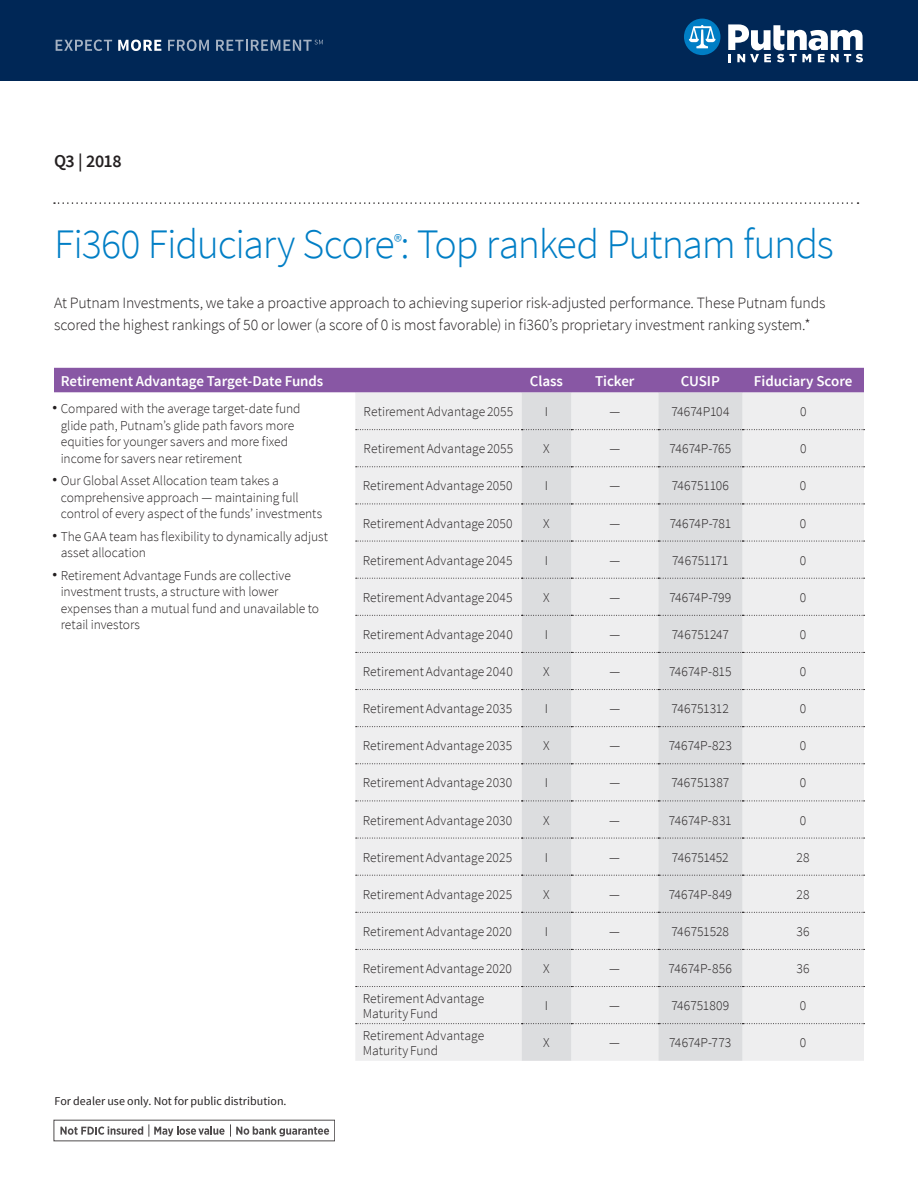
<style>
.page{position:relative;width:918px;height:1188px;background:#fff}
.page>*{position:absolute;margin:0;border:0;box-sizing:border-box;transform-origin:0 0}
.Headline{font:300 42px "Source Sans Pro";letter-spacing:-.03em;color:#007ec5}
.Subhead{font:600 18px "Source Sans Pro";letter-spacing:-.025em;color:#231f20}
.Body{font:300 15.75px/22.5px "Source Sans Pro";letter-spacing:-.01em;color:#231f20}
.Chart_Head_1{font:600 15px "Source Sans Pro";letter-spacing:-.01em;color:#fff}
.Chart_body{font:300 13.5px/16.5px "Source Sans Pro";color:#231f20}
.t1{font:12px "Source Sans Pro";color:#231f20}
</style>
<div class="page">
<div style="left:54px;top:368px;width:810px;height:25px;background:#8857a4"></div>
<div style="left:355px;top:393px;width:509px;height:668px;background:#eeeeef"></div>
<svg style="left:522px;top:393px;width:220px;height:668px;background:#e2e3e5"></svg>
<svg style="left:356px;top:429px;width:509px;height:1px"></svg>
<svg style="left:356px;top:466px;width:509px;height:1px"></svg>
<svg style="left:356px;top:1023px;width:509px;height:1px"></svg>
<svg style="left:356px;top:504px;width:509px;height:1px"></svg>
<svg style="left:356px;top:541px;width:509px;height:1px"></svg>
<svg style="left:356px;top:578px;width:509px;height:1px"></svg>
<svg style="left:356px;top:615px;width:509px;height:1px"></svg>
<svg style="left:356px;top:652px;width:509px;height:1px"></svg>
<svg style="left:356px;top:689px;width:509px;height:1px"></svg>
<svg style="left:356px;top:726px;width:509px;height:1px"></svg>
<svg style="left:356px;top:763px;width:509px;height:1px"></svg>
<svg style="left:356px;top:801px;width:509px;height:1px"></svg>
<svg style="left:356px;top:838px;width:509px;height:1px"></svg>
<svg style="left:356px;top:875px;width:509px;height:1px"></svg>
<svg style="left:356px;top:912px;width:509px;height:1px"></svg>
<svg style="left:356px;top:949px;width:509px;height:1px"></svg>
<svg style="left:356px;top:986px;width:509px;height:1px"></svg>
<svg style="left:54px;top:202px;width:805px;height:2px"></svg>
<svg style="left:60px;top:1126px;width:83px;height:9px"></svg>
<svg style="left:149px;top:1124px;width:180px;height:13px"></svg>
<div style="left:0;top:0;width:918px;height:81px;background:#002756"></div>
<svg style="left:684px;top:19px;width:36px;height:36px"></svg>
<svg style="left:728px;top:24px;width:135px;height:38px"></svg>
<svg style="left:56px;top:40px;width:56px;height:11px"></svg>
<svg style="left:118px;top:40px;width:43px;height:11px"></svg>
<svg style="left:168px;top:40px;width:41px;height:11px"></svg>
<svg style="left:216px;top:40px;width:107px;height:11px"></svg>
<p class="Subhead" style="left:54px;top:150px;width:69px">Q3 | 2018</p>
<p class="Headline" style="left:54px;top:219px;width:781px">Fi360 Fiduciary Score<sup>®</sup>: Top ranked Putnam funds</p>
<p class="Body" style="left:54px;top:291px;width:773px">At Putnam Investments, we take a proactive approach to achieving superior risk-adjusted performance. These Putnam funds scored the highest rankings of 50 or lower (a score of 0 is most favorable) in fi360’s proprietary investment ranking system.*</p>
<p class="Chart_Head_1" style="left:61px;top:371px;width:264px">Retirement Advantage Target-Date Funds</p>
<p class="Chart_Head_1" style="left:530px;top:371px;width:35px">Class</p>
<p class="Chart_Head_1" style="left:595px;top:371px;width:41px">Ticker</p>
<p class="Chart_Head_1" style="left:681px;top:371px;width:41px">CUSIP</p>
<p class="Chart_Head_1" style="left:754px;top:371px;width:100px">Fiduciary Score</p>
<p class="Chart_body" style="left:61px;top:401px;width:241px">Compared with the average target-date fund</p>
<p class="Chart_body" style="left:61px;top:401px;width:235px">•<br>glide path, Putnam’s glide path favors more equities for younger savers and more fixed income for savers near retirement</p>
<p class="Chart_body" style="left:61px;top:473px;width:220px">Our Global Asset Allocation team takes a</p>
<p class="Chart_body" style="left:364px;top:404px;width:151px">Retirement Advantage 2055</p>
<p class="Chart_body" style="left:545px;top:404px;width:5px">I</p>
<p class="Chart_body" style="left:609px;top:404px;width:12px">—</p>
<p class="Chart_body" style="left:671px;top:404px;width:60px">74674P104</p>
<p class="Chart_body" style="left:800px;top:404px;width:8px">0</p>
<p class="Chart_body" style="left:364px;top:441px;width:151px">Retirement Advantage 2055</p>
<p class="Chart_body" style="left:543px;top:441px;width:8px">X</p>
<p class="Chart_body" style="left:609px;top:441px;width:12px">—</p>
<p class="Chart_body" style="left:670px;top:441px;width:63px">74674P-765</p>
<p class="Chart_body" style="left:800px;top:441px;width:8px">0</p>
<p class="Chart_body" style="left:363px;top:478px;width:151px">Retirement Advantage 2050</p>
<p class="Chart_body" style="left:545px;top:478px;width:5px">I</p>
<p class="Chart_body" style="left:609px;top:478px;width:12px">—</p>
<p class="Chart_body" style="left:672px;top:478px;width:59px">746751106</p>
<p class="Chart_body" style="left:800px;top:478px;width:8px">0</p>
<p class="Chart_body" style="left:363px;top:515px;width:151px">Retirement Advantage 2050</p>
<p class="Chart_body" style="left:543px;top:515px;width:8px">X</p>
<p class="Chart_body" style="left:609px;top:515px;width:12px">—</p>
<p class="Chart_body" style="left:670px;top:515px;width:63px">74674P-781</p>
<p class="Chart_body" style="left:800px;top:515px;width:8px">0</p>
<p class="Chart_body" style="left:363px;top:552px;width:151px">Retirement Advantage 2045</p>
<p class="Chart_body" style="left:545px;top:552px;width:5px">I</p>
<p class="Chart_body" style="left:609px;top:552px;width:12px">—</p>
<p class="Chart_body" style="left:672px;top:552px;width:58px">746751171</p>
<p class="Chart_body" style="left:800px;top:552px;width:8px">0</p>
<p class="Chart_body" style="left:363px;top:589px;width:151px">Retirement Advantage 2045</p>
<p class="Chart_body" style="left:543px;top:589px;width:8px">X</p>
<p class="Chart_body" style="left:609px;top:589px;width:12px">—</p>
<p class="Chart_body" style="left:669px;top:589px;width:64px">74674P-799</p>
<p class="Chart_body" style="left:800px;top:589px;width:8px">0</p>
<p class="Chart_body" style="left:363px;top:626px;width:151px">Retirement Advantage 2040</p>
<p class="Chart_body" style="left:545px;top:626px;width:5px">I</p>
<p class="Chart_body" style="left:609px;top:626px;width:12px">—</p>
<p class="Chart_body" style="left:672px;top:626px;width:59px">746751247</p>
<p class="Chart_body" style="left:800px;top:626px;width:8px">0</p>
<p class="Chart_body" style="left:363px;top:663px;width:151px">Retirement Advantage 2040</p>
<p class="Chart_body" style="left:543px;top:663px;width:8px">X</p>
<p class="Chart_body" style="left:609px;top:663px;width:12px">—</p>
<p class="Chart_body" style="left:669px;top:663px;width:64px">74674P-815</p>
<p class="Chart_body" style="left:800px;top:663px;width:8px">0</p>
<p class="Chart_body" style="left:363px;top:701px;width:151px">Retirement Advantage 2035</p>
<p class="Chart_body" style="left:545px;top:701px;width:5px">I</p>
<p class="Chart_body" style="left:609px;top:701px;width:12px">—</p>
<p class="Chart_body" style="left:672px;top:701px;width:59px">746751312</p>
<p class="Chart_body" style="left:800px;top:701px;width:8px">0</p>
<p class="Chart_body" style="left:363px;top:738px;width:151px">Retirement Advantage 2035</p>
<p class="Chart_body" style="left:543px;top:738px;width:8px">X</p>
<p class="Chart_body" style="left:609px;top:738px;width:12px">—</p>
<p class="Chart_body" style="left:669px;top:738px;width:65px">74674P-823</p>
<p class="Chart_body" style="left:800px;top:738px;width:8px">0</p>
<p class="Chart_body" style="left:363px;top:775px;width:151px">Retirement Advantage 2030</p>
<p class="Chart_body" style="left:545px;top:775px;width:5px">I</p>
<p class="Chart_body" style="left:609px;top:775px;width:12px">—</p>
<p class="Chart_body" style="left:671px;top:775px;width:59px">746751387</p>
<p class="Chart_body" style="left:800px;top:775px;width:8px">0</p>
<p class="Chart_body" style="left:363px;top:812px;width:151px">Retirement Advantage 2030</p>
<p class="Chart_body" style="left:543px;top:812px;width:8px">X</p>
<p class="Chart_body" style="left:609px;top:812px;width:12px">—</p>
<p class="Chart_body" style="left:669px;top:812px;width:64px">74674P-831</p>
<p class="Chart_body" style="left:800px;top:812px;width:8px">0</p>
<p class="Chart_body" style="left:363px;top:849px;width:151px">Retirement Advantage 2025</p>
<p class="Chart_body" style="left:545px;top:849px;width:5px">I</p>
<p class="Chart_body" style="left:609px;top:849px;width:12px">—</p>
<p class="Chart_body" style="left:672px;top:849px;width:58px">746751452</p>
<p class="Chart_body" style="left:797px;top:849px;width:14px">28</p>
<p class="Chart_body" style="left:363px;top:886px;width:151px">Retirement Advantage 2025</p>
<p class="Chart_body" style="left:543px;top:886px;width:8px">X</p>
<p class="Chart_body" style="left:609px;top:886px;width:12px">—</p>
<p class="Chart_body" style="left:669px;top:886px;width:65px">74674P-849</p>
<p class="Chart_body" style="left:797px;top:886px;width:14px">28</p>
<p class="Chart_body" style="left:363px;top:923px;width:151px">Retirement Advantage 2020</p>
<p class="Chart_body" style="left:545px;top:923px;width:5px">I</p>
<p class="Chart_body" style="left:609px;top:923px;width:12px">—</p>
<p class="Chart_body" style="left:672px;top:923px;width:59px">746751528</p>
<p class="Chart_body" style="left:797px;top:923px;width:15px">36</p>
<p class="Chart_body" style="left:363px;top:960px;width:151px">Retirement Advantage 2020</p>
<p class="Chart_body" style="left:543px;top:960px;width:8px">X</p>
<p class="Chart_body" style="left:609px;top:960px;width:12px">—</p>
<p class="Chart_body" style="left:669px;top:960px;width:65px">74674P-856</p>
<p class="Chart_body" style="left:797px;top:960px;width:15px">36</p>
<p class="Chart_body" style="left:363px;top:991px;width:123px;line-height:15px">Retirement Advantage<br>Maturity Fund</p>
<p class="Chart_body" style="left:545px;top:997px;width:5px">I</p>
<p class="Chart_body" style="left:609px;top:997px;width:12px">—</p>
<p class="Chart_body" style="left:671px;top:997px;width:59px">746751809</p>
<p class="Chart_body" style="left:800px;top:997px;width:8px">0</p>
<p class="Chart_body" style="left:363px;top:1028px;width:123px;line-height:15px">Retirement Advantage<br>Maturity Fund</p>
<p class="Chart_body" style="left:543px;top:1035px;width:8px">X</p>
<p class="Chart_body" style="left:609px;top:1035px;width:12px">—</p>
<p class="Chart_body" style="left:669px;top:1035px;width:64px">74674P-773</p>
<p class="Chart_body" style="left:800px;top:1035px;width:8px">0</p>
<p class="Chart_body" style="left:61px;top:473px;width:263px">•<br>comprehensive approach — maintaining full control of every aspect of the funds’ investments</p>
<p class="Chart_body" style="left:61px;top:528px;width:269px">The GAA team has flexibility to dynamically adjust</p>
<p class="Chart_body" style="left:61px;top:528px;width:87px">•<br>asset allocation</p>
<p class="Chart_body" style="left:61px;top:567px;width:232px">Retirement Advantage Funds are collective</p>
<p class="Chart_body" style="left:61px;top:567px;width:260px">•<br>investment trusts, a structure with lower expenses than a mutual fund and unavailable to retail investors</p>
<p class="t1" style="left:55px;top:1093px;width:234px">For dealer use only. Not for public distribution.</p>
</div>
